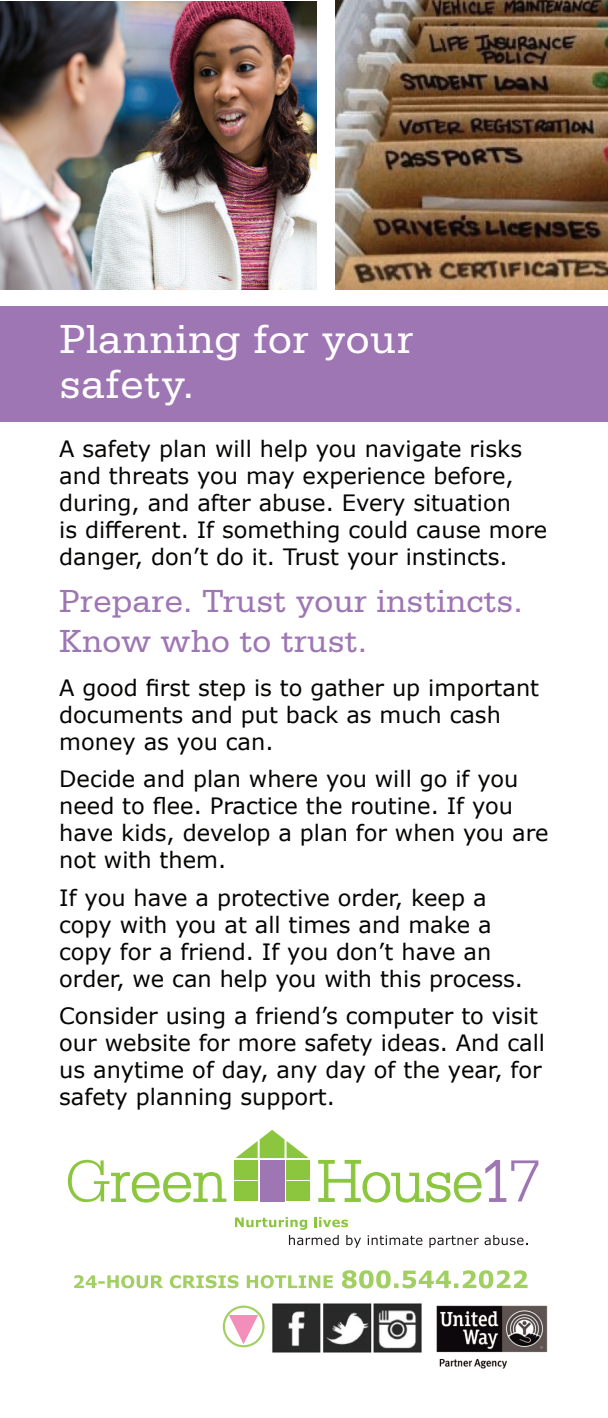
<style>
.page{position:relative;width:608px;height:1418px;background:#fff}
.page>*{position:absolute;margin:0;border:0;box-sizing:border-box;transform-origin:0 0}
.t1{font:42.75px/45px "Serifa Std";letter-spacing:.01em;color:#fff}
.t2{font:33.75px/40.5px "Serifa Std";color:#9e76b3}
.t3{font:22.5px/27px "Verdana";color:#060504}
</style>
<div class="page">
<svg style="left:74px;top:1270px;width:453px;height:18px"></svg>
<div style="left:223px;top:1305px;width:41px;height:42px;border:2px solid #a2cf62;border-radius:50%"></div>
<svg style="left:229px;top:1315px;width:29px;height:29px"></svg>
<svg style="left:68px;top:1159px;width:158px;height:43px"></svg>
<svg style="left:318px;top:1160px;width:220px;height:42px"></svg>
<div style="left:234px;top:1159px;width:24px;height:20px;background:#8bc63e"></div>
<div style="left:259px;top:1159px;width:25px;height:42px;background:#9e76b3"></div>
<div style="left:286px;top:1159px;width:24px;height:20px;background:#8bc63e"></div>
<svg style="left:236px;top:1130px;width:72px;height:28px"></svg>
<div style="left:234px;top:1181px;width:24px;height:20px;background:#8bc63e"></div>
<div style="left:286px;top:1181px;width:24px;height:20px;background:#8bc63e"></div>
<svg style="left:235px;top:1217px;width:72px;height:12px"></svg>
<svg style="left:314px;top:1217px;width:34px;height:10px"></svg>
<svg style="left:289px;top:1235px;width:49px;height:10px"></svg>
<svg style="left:346px;top:1235px;width:15px;height:12px"></svg>
<svg style="left:367px;top:1235px;width:55px;height:10px"></svg>
<svg style="left:429px;top:1235px;width:49px;height:12px"></svg>
<svg style="left:484px;top:1235px;width:43px;height:10px"></svg>
<img style="left:436px;top:1305px;width:111px;height:64px">
<img style="left:272px;top:1303px;width:150px;height:50px">
<img style="left:0;top:1px;width:316px;height:288px">
<img style="left:335px;top:0;width:273px;height:289px">
<div style="left:0;top:306px;width:608px;height:116px;background:#9e76b3"></div>
<h1 class="t1" style="left:59px;top:317px;width:355px">Planning for your safety.</h1>
<p class="t3" style="left:59px;top:435px;width:489px">A safety plan will help you navigate risks and threats you may experience before, during, and after abuse. Every situation<br>is different. If something could cause more danger, don’t do it. Trust your instincts.</p>
<h2 class="t2" style="left:59px;top:581px;width:465px">Prepare. Trust your instincts.<br>Know who to trust.</h2>
<p class="t3" style="left:59px;top:674px;width:481px">A good first step is to gather up important documents and put back as much cash money as you can.</p>
<p class="t3" style="left:59px;top:765px;width:491px">Decide and plan where you will go if you need to flee. Practice the routine. If you have kids, develop a plan for when you are not with them.</p>
<p class="t3" style="left:59px;top:884px;width:465px">If you have a protective order, keep a copy with you at all times and make a copy for a friend. If you don’t have an order, we can help you with this process.</p>
<p class="t3" style="left:59px;top:1002px;width:487px">Consider using a friend’s computer to visit our website for more safety ideas. And call us anytime of day, any day of the year, for safety planning support.</p>
</div>
